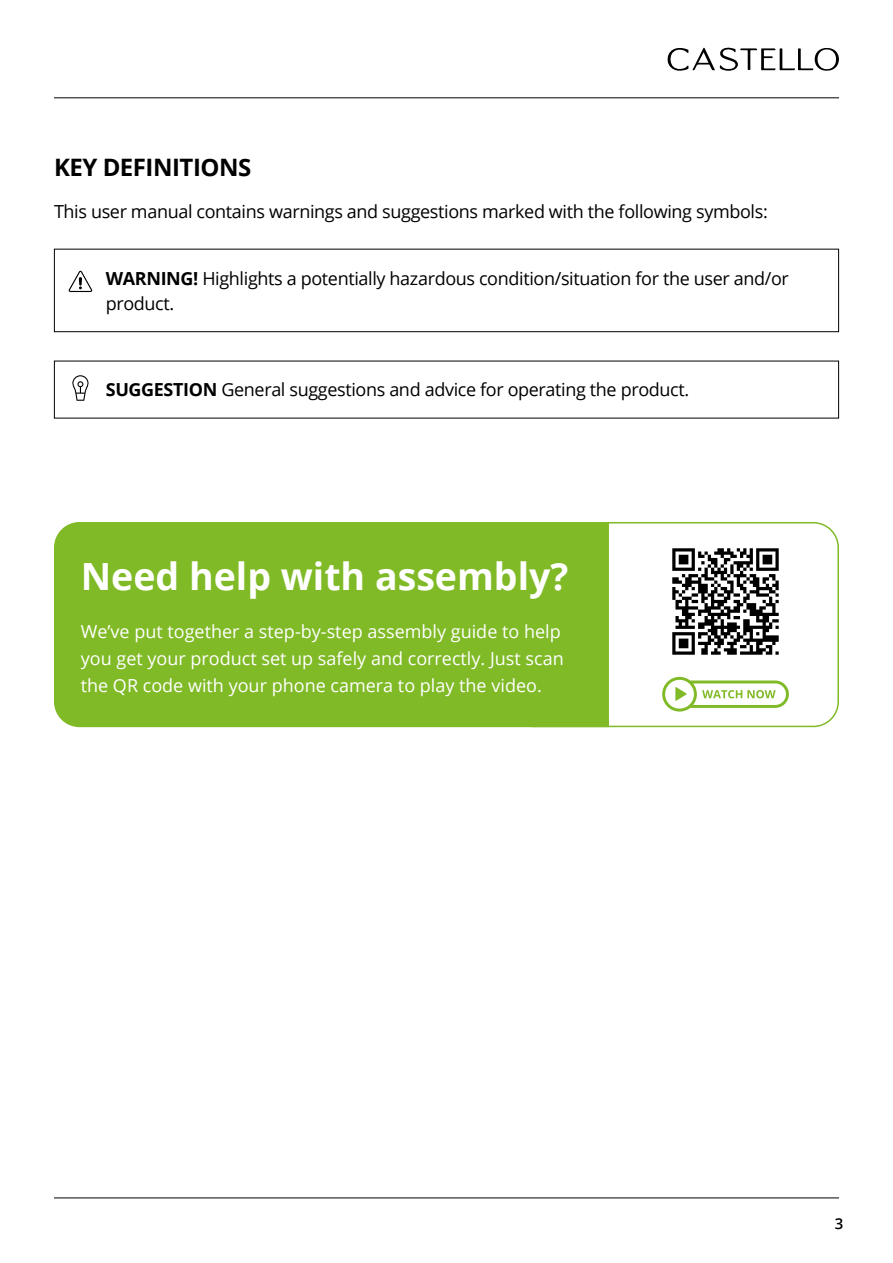
<style>
.page{position:relative;width:893px;height:1263px;background:#fff}
.page>*{position:absolute;margin:0;border:0;box-sizing:border-box;transform-origin:0 0}
.t1{font:700 37.5px "Open Sans";color:#fff}
.t2{font:700 24px "Open Sans";letter-spacing:-.02em;color:#000}
.t3{font:18px/25.5px "Open Sans";letter-spacing:-.02em;color:#000}
.t4{font:18px/27px "Open Sans";color:#fff}
.t5{font:600 15px "Open Sans";color:#000}
.s1{font-weight:700}
</style>
<div class="page">
<svg style="left:667px;top:48px;width:172px;height:23px"></svg>
<hr style="left:54px;top:97px;width:785px;height:1px;background:#000">
<hr style="left:54px;top:1197px;width:785px;height:1px;background:#000">
<div style="left:54px;top:249px;width:785px;height:83px;border:1px solid #000"></div>
<svg style="left:69px;top:271px;width:23px;height:21px"></svg>
<svg style="left:72px;top:375px;width:17px;height:26px"></svg>
<div style="left:54px;top:522px;width:477px;height:205px;background:#80ba27"></div>
<svg style="left:531px;top:522px;width:308px;height:206px"></svg>
<svg style="left:662px;top:677px;width:127px;height:34px"></svg>
<img style="left:662px;top:538px;width:127px;height:127px">
<h2 class="t2" style="left:54px;top:150px;width:199px">KEY DEFINITIONS</h2>
<p class="t3" style="left:54px;top:198px;width:715px">This user manual contains warnings and suggestions marked with the following symbols:</p>
<p class="t3" style="left:106px;top:265px;width:685px"><span class="s1">WARNING!</span> Highlights a potentially hazardous condition/situation for the user and/or product.</p>
<p class="t3" style="left:106px;top:377px;width:585px"><span class="s1">SUGGESTION</span> General suggestions and advice for operating the product.</p>
<h1 class="t1" style="left:81px;top:549px;width:489px">Need help with assembly?</h1>
<p class="t4" style="left:81px;top:618px;width:484px">We’ve put together a step-by-step assembly guide to help you get your product set up safely and correctly. Just scan the QR code with your phone camera to play the video.</p>
<p class="t5" style="left:835px;top:1214px;width:10px">3</p>
</div>
